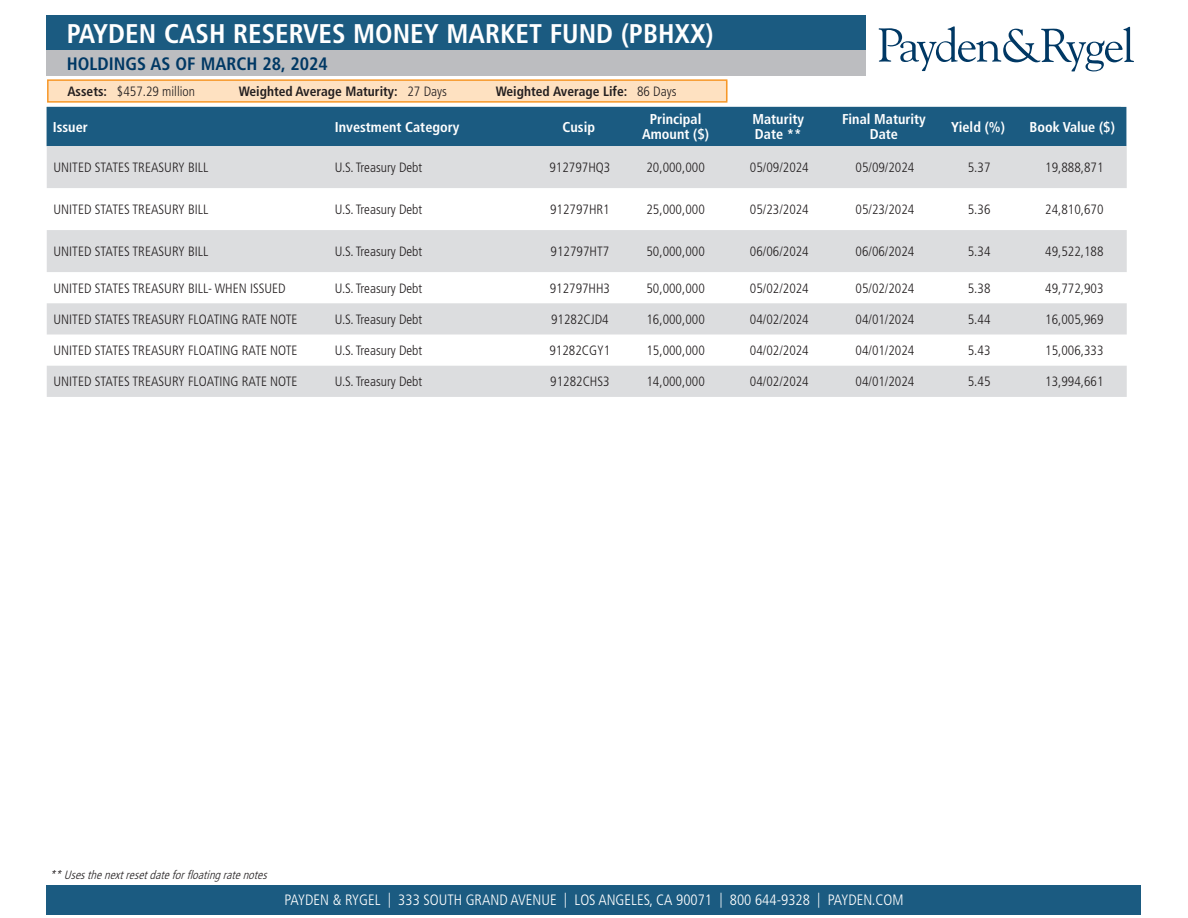
<style>
.page{position:relative;width:1188px;height:918px;background:#fff}
.page>*{position:absolute;margin:0;border:0;box-sizing:border-box;transform-origin:0 0}
.t1{font:700 condensed 27px "Frutiger LT Pro";color:#fff}
.t2{font:700 condensed 18px "Frutiger LT Pro";color:#003864}
.t3{font:300 condensed 15px "Frutiger LT Pro";color:#fff}
.t4{font:700 condensed 14.25px "Frutiger LT Pro";color:#fff}
.Table___Left{font:300 condensed 13.5px "Frutiger LT Pro";color:#231f20}
.Table___Center{font:300 condensed 13.5px "Frutiger LT Pro";color:#231f20}
.Table___Right{font:300 condensed 13.5px "Frutiger LT Pro";color:#231f20}
.t5{font:700 condensed 13.5px "Frutiger LT Pro";color:#231f20}
.t6{font:italic 300 condensed 12px "Frutiger LT Pro";color:#231f20}
</style>
<div class="page">
<div style="left:47px;top:885px;width:1094px;height:29px;background:#1b5b81"></div>
<div style="left:47px;top:107px;width:1079px;height:39px;background:#1b5b81"></div>
<svg style="left:47px;top:146px;width:1080px;height:251px;fill:#dcdddf"></svg>
<svg style="left:879px;top:26px;width:255px;height:45px"></svg>
<div style="left:47px;top:15px;width:819px;height:36px;background:#1b5b81"></div>
<div style="left:47px;top:51px;width:819px;height:25px;background:#bcbdc0"></div>
<div style="left:50px;top:82px;width:674px;height:18px;background:#fee1c1"></div>
<div style="left:47px;top:79px;width:680px;height:24px;border:2px solid #f79727"></div>
<p class="t1" style="left:67px;top:18px;width:648px">PAYDEN CASH RESERVES MONEY MARKET FUND (PBHXX)</p>
<p class="t2" style="left:67px;top:53px;width:262px">HOLDINGS AS OF MARCH 28, 2024</p>
<p class="t5" style="left:67px;top:83px;width:41px">Assets:</p>
<p class="Table___Left" style="left:117px;top:84px;width:80px">$457.29 million</p>
<p class="t5" style="left:239px;top:83px;width:160px">Weighted Average Maturity:</p>
<p class="Table___Left" style="left:407px;top:84px;width:41px">27 Days</p>
<p class="t5" style="left:496px;top:83px;width:133px">Weighted Average Life:</p>
<p class="Table___Left" style="left:637px;top:84px;width:41px">86 Days</p>
<p class="t4" style="left:53px;top:118px;width:37px">Issuer</p>
<p class="t4" style="left:335px;top:118px;width:126px">Investment Category</p>
<p class="t4" style="left:563px;top:118px;width:34px">Cusip</p>
<p class="t4" style="left:650px;top:111px;width:53px">Principal</p>
<p class="t4" style="left:642px;top:126px;width:68px">Amount ($)</p>
<p class="t4" style="left:652px;top:111px;width:53px">Principal</p>
<p class="t4" style="left:753px;top:111px;width:53px">Maturity</p>
<p class="t4" style="left:755px;top:126px;width:48px">Date **</p>
<p class="t4" style="left:842px;top:111px;width:85px">Final Maturity</p>
<p class="t4" style="left:870px;top:126px;width:30px">Date</p>
<p class="t4" style="left:951px;top:118px;width:55px">Yield (%)</p>
<p class="t4" style="left:1030px;top:118px;width:87px">Book Value ($)</p>
<p class="Table___Left" style="left:54px;top:160px;width:156px">UNITED STATES TREASURY BILL</p>
<p class="Table___Left" style="left:335px;top:160px;width:89px">U.S. Treasury Debt</p>
<p class="Table___Center" style="left:550px;top:160px;width:62px">912797HQ3</p>
<p class="Table___Right" style="left:647px;top:160px;width:60px">20,000,000</p>
<p class="Table___Center" style="left:750px;top:160px;width:60px">05/09/2024</p>
<p class="Table___Center" style="left:856px;top:160px;width:60px">05/09/2024</p>
<p class="Table___Center" style="left:968px;top:160px;width:24px">5.37</p>
<p class="Table___Right" style="left:1045px;top:160px;width:60px">19,888,871</p>
<p class="Table___Left" style="left:54px;top:202px;width:156px">UNITED STATES TREASURY BILL</p>
<p class="Table___Left" style="left:335px;top:202px;width:89px">U.S. Treasury Debt</p>
<p class="Table___Center" style="left:550px;top:202px;width:61px">912797HR1</p>
<p class="Table___Right" style="left:647px;top:202px;width:60px">25,000,000</p>
<p class="Table___Center" style="left:750px;top:202px;width:60px">05/23/2024</p>
<p class="Table___Center" style="left:856px;top:202px;width:60px">05/23/2024</p>
<p class="Table___Center" style="left:968px;top:202px;width:24px">5.36</p>
<p class="Table___Right" style="left:1045px;top:202px;width:60px">24,810,670</p>
<p class="Table___Left" style="left:54px;top:244px;width:156px">UNITED STATES TREASURY BILL</p>
<p class="Table___Left" style="left:335px;top:244px;width:89px">U.S. Treasury Debt</p>
<p class="Table___Center" style="left:551px;top:244px;width:60px">912797HT7</p>
<p class="Table___Right" style="left:647px;top:244px;width:60px">50,000,000</p>
<p class="Table___Center" style="left:750px;top:244px;width:60px">06/06/2024</p>
<p class="Table___Center" style="left:856px;top:244px;width:60px">06/06/2024</p>
<p class="Table___Center" style="left:968px;top:244px;width:24px">5.34</p>
<p class="Table___Right" style="left:1045px;top:244px;width:60px">49,522,188</p>
<p class="Table___Left" style="left:54px;top:280px;width:234px">UNITED STATES TREASURY BILL- WHEN ISSUED</p>
<p class="Table___Left" style="left:335px;top:280px;width:89px">U.S. Treasury Debt</p>
<p class="Table___Center" style="left:550px;top:280px;width:62px">912797HH3</p>
<p class="Table___Right" style="left:647px;top:280px;width:60px">50,000,000</p>
<p class="Table___Center" style="left:750px;top:280px;width:60px">05/02/2024</p>
<p class="Table___Center" style="left:856px;top:280px;width:60px">05/02/2024</p>
<p class="Table___Center" style="left:968px;top:280px;width:24px">5.38</p>
<p class="Table___Right" style="left:1045px;top:280px;width:60px">49,772,903</p>
<p class="Table___Left" style="left:54px;top:312px;width:245px">UNITED STATES TREASURY FLOATING RATE NOTE</p>
<p class="Table___Left" style="left:335px;top:312px;width:89px">U.S. Treasury Debt</p>
<p class="Table___Center" style="left:551px;top:312px;width:59px">91282CJD4</p>
<p class="Table___Right" style="left:647px;top:312px;width:60px">16,000,000</p>
<p class="Table___Center" style="left:750px;top:312px;width:60px">04/02/2024</p>
<p class="Table___Center" style="left:856px;top:312px;width:60px">04/01/2024</p>
<p class="Table___Center" style="left:968px;top:312px;width:24px">5.44</p>
<p class="Table___Right" style="left:1045px;top:312px;width:60px">16,005,969</p>
<p class="Table___Left" style="left:54px;top:343px;width:245px">UNITED STATES TREASURY FLOATING RATE NOTE</p>
<p class="Table___Left" style="left:335px;top:343px;width:89px">U.S. Treasury Debt</p>
<p class="Table___Center" style="left:550px;top:343px;width:62px">91282CGY1</p>
<p class="Table___Right" style="left:647px;top:343px;width:60px">15,000,000</p>
<p class="Table___Center" style="left:750px;top:343px;width:60px">04/02/2024</p>
<p class="Table___Center" style="left:856px;top:343px;width:60px">04/01/2024</p>
<p class="Table___Center" style="left:968px;top:343px;width:24px">5.43</p>
<p class="Table___Right" style="left:1045px;top:343px;width:60px">15,006,333</p>
<p class="Table___Left" style="left:54px;top:374px;width:245px">UNITED STATES TREASURY FLOATING RATE NOTE</p>
<p class="Table___Left" style="left:335px;top:374px;width:89px">U.S. Treasury Debt</p>
<p class="Table___Center" style="left:550px;top:374px;width:61px">91282CHS3</p>
<p class="Table___Right" style="left:647px;top:374px;width:60px">14,000,000</p>
<p class="Table___Center" style="left:750px;top:374px;width:60px">04/02/2024</p>
<p class="Table___Center" style="left:856px;top:374px;width:60px">04/01/2024</p>
<p class="Table___Center" style="left:968px;top:374px;width:24px">5.45</p>
<p class="Table___Right" style="left:1045px;top:374px;width:60px">13,994,661</p>
<p class="t6" style="left:50px;top:868px;width:222px">**Usesthenextresetdateforfloatingratenotes</p>
<p class="t3" style="left:284px;top:892px;width:621px">PAYDEN &amp; RYGEL | 333 SOUTH GRAND AVENUE | LOS ANGELES, CA 90071 | 800 644-9328 | PAYDEN.COM</p>
</div>
